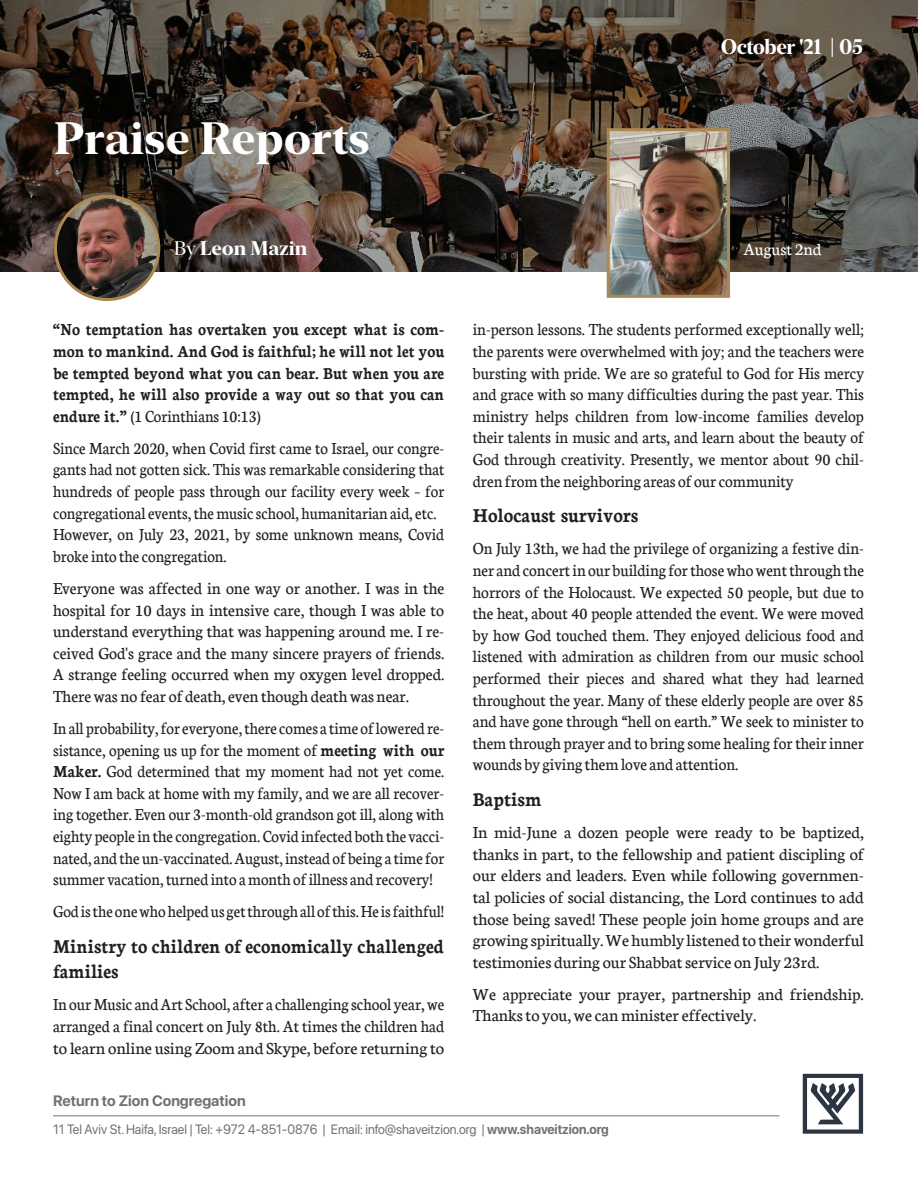
<style>
.page{position:relative;width:918px;height:1188px;background:#fff}
.page>*{position:absolute;margin:0;border:0;box-sizing:border-box;transform-origin:0 0}
.t1{font:700 45px "New York Extra Large";color:#fff}
.t2{font:700 21px/25.2px "Neuton";color:#231f20;scale:.92 1}
.t3{font:700 21px "Neuton";color:#231f20;scale:.94 1}
.t4{font:700 21px "New York Extra Large";letter-spacing:-.03em;color:#fff;scale:.95 1}
.t5{font:700 19.5px "New York Extra Large";color:#fff}
.t6{font:18px/21.6px "Neuton";color:#231f20;text-align:justify;scale:.94 1}
.t7{font:18px/21.6px "Neuton";color:#231f20;text-align:justify;scale:.92 1}
.t8{font:18px/21.6px "Neuton";color:#231f20;text-align:justify}
.t9{font:700 18px/21.6px "Neuton";color:#231f20;text-align:justify;scale:.92 1}
.t10{font:18px "Neuton";color:#fff}
.t11{font:700 15px "SF Pro Display";color:#707176}
.t12{font:13.5px "SF Pro Display";color:#707176;scale:.95 1}
.s1{font-weight:400}
.s2{font-weight:700}
</style>
<div class="page">
<img style="left:0;top:0;width:918px;height:271px">
<img style="left:56px;top:196px;width:103px;height:104px;border-radius:52px">
<div style="left:54px;top:195px;width:106px;height:106px;border:3px solid #ae8851;border-radius:50%"></div>
<svg style="left:803px;top:1074px;width:60px;height:60px"></svg>
<hr style="left:53px;top:1115px;width:726px;height:1px;background:#707176">
<img style="left:611px;top:132px;width:115px;height:162px">
<div style="left:607px;top:128px;width:123px;height:170px;border:3px solid #ae8851"></div>
<p class="t1" style="left:54px;top:110px;width:317px">Praise Reports</p>
<p class="t4" style="left:721px;top:33px;width:151px">October '21 | 05</p>
<p class="t5" style="left:174px;top:236px;width:135px"><span class="s1">By</span> Leon Mazin</p>
<p class="t9" style="left:53px;top:319px;width:427px">“No temptation has overtaken you except what is com&shy;mon to mankind. And God is faithful; he will not let you be tempted beyond what you can bear. But when you are tempted, he will also provide a way out so that you can endure it.” <span class="s1">(1 Corinthians 10:13)</span></p>
<p class="t7" style="left:53px;top:437px;width:427px">Since March 2020, when Covid first came to Israel, our congre&shy;gants had not gotten sick. This was remarkable considering that hundreds of people pass through our facility every week – for congregational events, the music school, humanitarian aid, etc.</p>
<p class="t7" style="left:53px;top:524px;width:427px">However, on July 23, 2021, by some unknown means, Covid broke into the congregation.</p>
<p class="t8" style="left:53px;top:577px;width:393px">Everyone was affected in one way or another. I was in the hospital for 10 days in intensive care, though I was able to understand everything that was happening around me. I re&shy;ceived God's grace and the many sincere prayers of friends.<br>A strange feeling occurred when my oxygen level dropped.<br>There was no fear of death, even though death was near.</p>
<p class="t7" style="left:53px;top:718px;width:427px">In all probability, for everyone, there comes a time of lowered re&shy;sistance, opening us up for the moment of <span class="s2">meeting with our Maker.</span> God determined that my moment had not yet come.<br>Now I am back at home with my family, and we are all recover&shy;ing together. Even our 3-month-old grandson got ill, along with eighty people in the congregation. Covid infected both the vacci&shy;nated, and the un-vaccinated. August, instead of being a time for summer vacation, turned into a month of illness and recovery!</p>
<p class="t7" style="left:53px;top:901px;width:427px">God is the one who helped us get through all of this. He is faithful!</p>
<p class="t2" style="left:53px;top:934px;width:427px">Ministry to children of economically challenged families</p>
<p class="t6" style="left:53px;top:994px;width:418px">In our Music and Art School, after a challenging school year, we arranged a final concert on July 8th. At times the children had to learn online using Zoom and Skype, before returning to</p>
<p class="t10" style="left:744px;top:240px;width:79px">August 2nd</p>
<p class="t6" style="left:473px;top:319px;width:418px">in-person lessons. The students performed exceptionally well; the parents were overwhelmed with joy; and the teachers were bursting with pride. We are so grateful to God for His mercy and grace with so many difficulties during the past year. This ministry helps children from low-income families develop their talents in music and arts, and learn about the beauty of God through creativity. Presently, we mentor about 90 chil&shy;dren from the neighboring areas of our community</p>
<p class="t3" style="left:473px;top:504px;width:178px">Holocaust survivors</p>
<p class="t6" style="left:473px;top:538px;width:418px">On July 13th, we had the privilege of organizing a festive din&shy;ner and concert in our building for those who went through the horrors of the Holocaust. We expected 50 people, but due to the heat, about 40 people attended the event. We were moved by how God touched them. They enjoyed delicious food and listened with admiration as children from our music school performed their pieces and shared what they had learned throughout the year. Many of these elderly people are over 85 and have gone through “hell on earth.” We seek to minister to them through prayer and to bring some healing for their inner wounds by giving them love and attention.</p>
<p class="t3" style="left:473px;top:788px;width:75px">Baptism</p>
<p class="t8" style="left:473px;top:822px;width:393px">In mid-June a dozen people were ready to be baptized, thanks in part, to the fellowship and patient discipling of our elders and leaders. Even while following governmen&shy;tal policies of social distancing, the Lord continues to add those being saved! These people join home groups and are growing spiritually. We humbly listened to their wonderful testimonies during our Shabbat service on July 23rd.</p>
<p class="t8" style="left:473px;top:983px;width:393px">We appreciate your prayer, partnership and friendship.<br>Thanks to you, we can minister effectively.</p>
<p class="t11" style="left:53px;top:1092px;width:194px">Return to Zion Congregation</p>
<p class="t12" style="left:53px;top:1121px;width:586px">11 Tel Aviv St. Haifa, Israel | Tel: +972 4-851-0876 | Email: info@shaveitzion.org | <span class="s2">www.shaveitzion.org</span></p>
</div>
